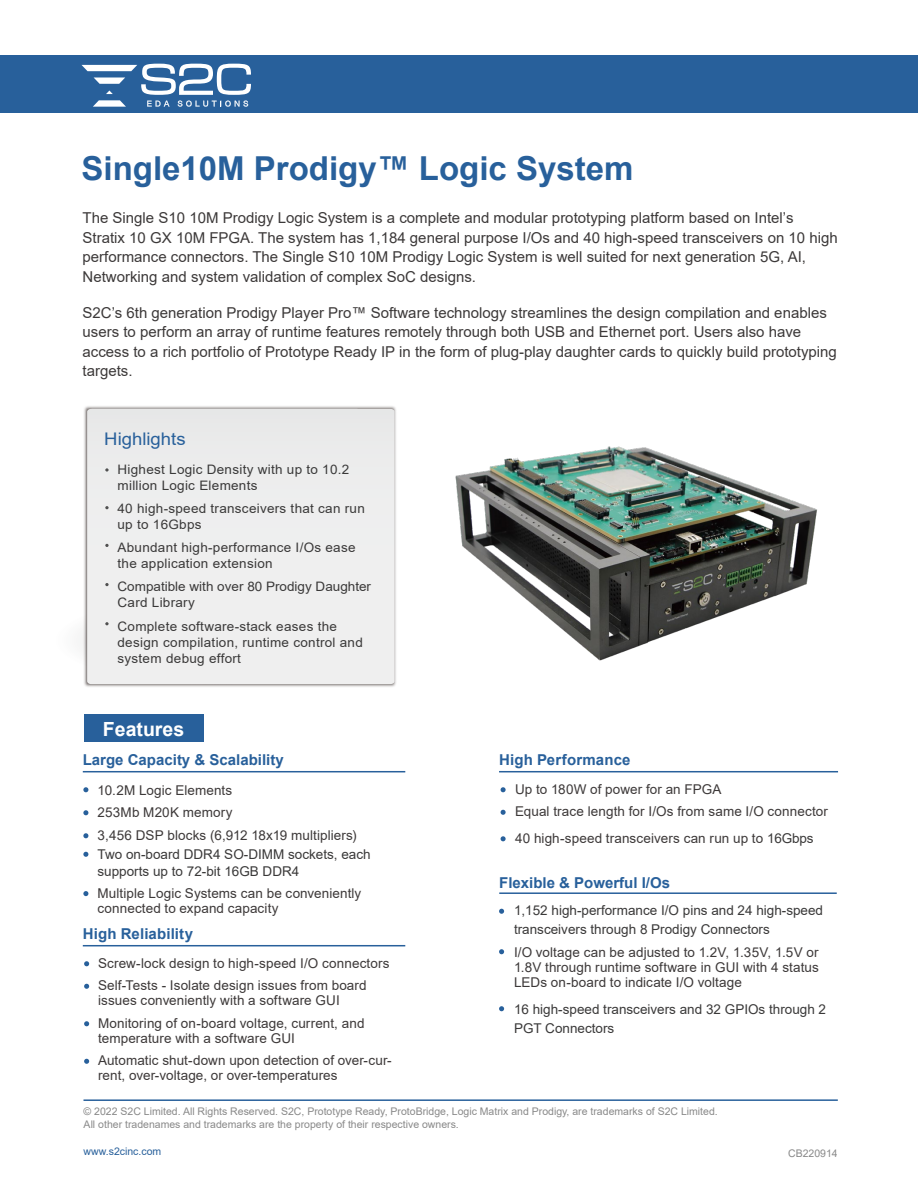
<style>
.page{position:relative;width:918px;height:1188px;background:#fff}
.page>*{position:absolute;margin:0;border:0;box-sizing:border-box;transform-origin:0 0}
.t1{font:700 33px "Arial";color:#28609b}
.t2{font:700 19.5px "Arial";color:#fff}
.t3{font:17.4px "Arial";color:#28609b;scale:1.06 1}
.t4{font:15px/19.5px "Arial";color:#3c3939}
.t5{font:700 15px "Arial";color:#28609b}
.t6{font:13.5px/22.5px "Arial";letter-spacing:.005em;color:#3d3939}
.t7{font:13.5px/19.5px "Arial";color:#3a3939}
.t8{font:13.05px/15.9px "Arial";letter-spacing:.02em;color:#3a3939}
.t9{font:13.05px/15.9px "Arial";color:#3a3939}
.t10{font:10.5px/13.5px "Arial";color:#898989}
.t11{font:10.5px "Arial";color:#28609b}
.s1{color:#3a3939}
</style>
<div class="page">
<div style="left:0;top:55px;width:918px;height:58px;background:#28609b"></div>
<img style="left:84px;top:406px;width:312px;height:281px">
<div style="left:87px;top:409px;width:307px;height:275px;background:#eee"></div>
<svg style="left:105px;top:468px;width:4px;height:4px"></svg>
<svg style="left:105px;top:506px;width:4px;height:3px"></svg>
<svg style="left:105px;top:544px;width:4px;height:3px"></svg>
<svg style="left:105px;top:583px;width:4px;height:3px"></svg>
<div style="left:82px;top:595px;width:298px;height:90px;background:#efefef"></div>
<hr style="left:83px;top:1099px;width:755px;height:2px;background:#28609b">
<div style="left:84px;top:714px;width:120px;height:28px;background:#28609b"></div>
<svg style="left:83px;top:787px;width:5px;height:5px"></svg>
<svg style="left:83px;top:810px;width:5px;height:5px"></svg>
<svg style="left:83px;top:833px;width:5px;height:5px"></svg>
<svg style="left:83px;top:852px;width:5px;height:5px"></svg>
<hr style="left:499px;top:771px;width:339px;height:1px;background:#28609b">
<hr style="left:83px;top:771px;width:322px;height:1px;background:#28609b">
<svg style="left:501px;top:787px;width:5px;height:5px"></svg>
<svg style="left:501px;top:810px;width:5px;height:5px"></svg>
<hr style="left:83px;top:945px;width:322px;height:1px;background:#28609b">
<svg style="left:84px;top:961px;width:5px;height:5px"></svg>
<svg style="left:84px;top:984px;width:5px;height:5px"></svg>
<svg style="left:84px;top:1021px;width:5px;height:5px"></svg>
<svg style="left:84px;top:1059px;width:5px;height:5px"></svg>
<svg style="left:499px;top:909px;width:5px;height:5px"></svg>
<svg style="left:499px;top:949px;width:5px;height:5px"></svg>
<svg style="left:499px;top:1006px;width:5px;height:5px"></svg>
<hr style="left:499px;top:892px;width:338px;height:2px;background:#28609b">
<svg style="left:81px;top:64px;width:170px;height:43px"></svg>
<img style="left:455px;top:446px;width:362px;height:215px">
<svg style="left:83px;top:891px;width:5px;height:5px"></svg>
<svg style="left:501px;top:836px;width:5px;height:5px"></svg>
<h1 class="t1" style="left:82px;top:145px;width:553px">Single10M Prodigy™ Logic System</h1>
<p class="t4" style="left:83px;top:208px;width:757px">The Single S10 10M Prodigy Logic System is a complete and modular prototyping platform based on Intel’s Stratix 10 GX 10M FPGA. The system has 1,184 general purpose I/Os and 40 high-speed transceivers on 10 high performance connectors. The Single S10 10M Prodigy Logic System is well suited for next generation 5G, AI, Networking and system validation of complex SoC designs.</p>
<p class="t4" style="left:83px;top:302px;width:756px">S2C’s 6th generation Prodigy Player Pro™ Software technology streamlines the design compilation and enables users to perform an array of runtime features remotely through both USB and Ethernet port. Users also have access to a rich portfolio of Prototype Ready IP in the form of plug-play daughter cards to quickly build prototyping targets.</p>
<p class="t3" style="left:104px;top:427px;width:78px">Highlights</p>
<p class="t8" style="left:118px;top:461px;width:233px">Highest Logic Density with up to 10.2 million Logic Elements</p>
<p class="t8" style="left:118px;top:501px;width:249px">40 high-speed transceivers that can run up to 16Gbps</p>
<p class="t8" style="left:118px;top:540px;width:240px">Abundant high-performance I/Os ease the application extension</p>
<p class="t9" style="left:118px;top:579px;width:255px">Compatible with over 80 Prodigy Daughter<br>Card Library</p>
<p class="t8" style="left:118px;top:618px;width:247px">Complete software-stack eases the design compilation, runtime control and system debug effort</p>
<h2 class="t2" style="left:103px;top:715px;width:83px">Features</h2>
<p class="t5" style="left:83px;top:749px;width:202px">Large Capacity &amp; Scalability</p>
<p class="t5" style="left:499px;top:749px;width:133px">High Performance</p>
<p class="t6" style="left:98px;top:779px;width:261px">10.2M Logic Elements<br>253Mb M20K memory<br>3,456 DSP blocks (6,912 18x19 multipliers)</p>
<p class="t7" style="left:98px;top:846px;width:275px;line-height:16.5px">Two on-board DDR4 SO-DIMM sockets, each supports up to 72-bit 16GB DDR4</p>
<p class="t6" style="left:98px;top:886px;width:265px;line-height:15px">Multiple Logic Systems can be conveniently connected to expand capacity</p>
<p class="t6" style="left:515px;top:778px;width:314px">Up to 180W of power for an FPGA<br>Equal trace length for I/Os from same I/O connector</p>
<p class="t6" style="left:515px;top:827px;width:300px">40 high-speed transceivers can run up to <span class="s1">16Gbps</span></p>
<p class="t5" style="left:499px;top:872px;width:172px">Flexible &amp; Powerful I/Os</p>
<p class="t7" style="left:514px;top:900px;width:311px">1,152 high-performance I/O pins and 24 high-speed transceivers through 8 Prodigy Connectors</p>
<p class="t6" style="left:514px;top:945px;width:306px;line-height:15px;text-align:justify">I/O voltage can be adjusted to 1.2V, 1.35V, 1.5V or 1.8V through runtime software in GUI with 4 status LEDs on-board to indicate I/O voltage</p>
<p class="t7" style="left:514px;top:999px;width:314px">16 high-speed transceivers and 32 GPIOs through 2<br>PGT Connectors</p>
<p class="t5" style="left:83px;top:923px;width:112px">High Reliability</p>
<p class="t6" style="left:98px;top:952px;width:293px">Screw-lock design to high-speed I/O connectors<br>Self-Tests - Isolate design issues from board</p>
<p class="t6" style="left:98px;top:989px;width:268px">issues conveniently with a software GUI<br>Monitoring of on-board voltage, current, and</p>
<p class="t6" style="left:98px;top:1027px;width:295px">temperature with a software GUI<br>Automatic shut-down upon detection of over-cur-</p>
<p class="t6" style="left:98px;top:1064px;width:241px">rent, over-voltage, or over-temperatures</p>
<p class="t10" style="left:84px;top:1104px;width:636px">© 2022 S2C Limited. All Rights Reserved. S2C, Prototype Ready, ProtoBridge, Logic Matrix and Prodigy, are trademarks of S2C Limited.<br>All other tradenames and trademarks are the property of their respective owners.</p>
<p class="t11" style="left:84px;top:1144px;width:79px">www.s2cinc.com</p>
<p class="t10" style="left:788px;top:1146px;width:51px">CB220914</p>
</div>
